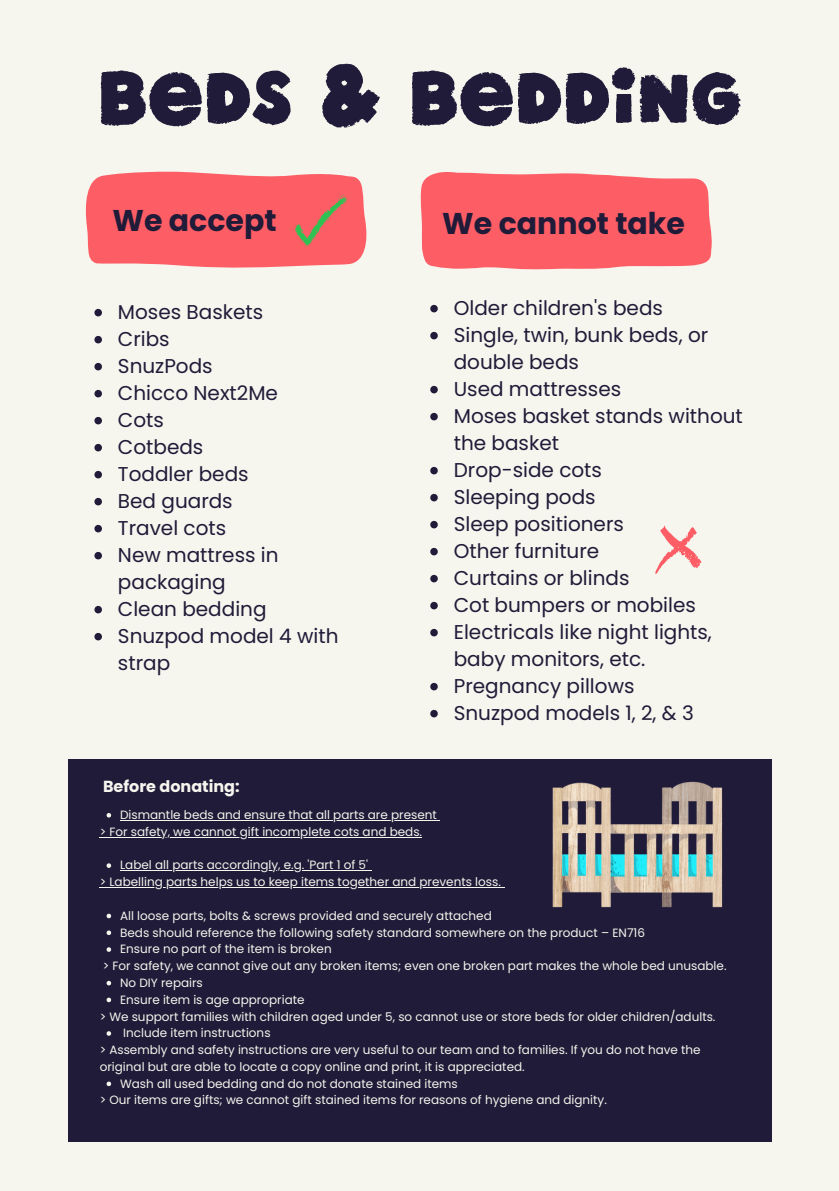
<style>
.page{position:relative;width:839px;height:1191px;background:#fff}
.page>*{position:absolute;margin:0;border:0;box-sizing:border-box;transform-origin:0 0}
.t1{font:74.2px "Super Curious K Regular";color:#201b38}
.t2{font:700 30px "Poppins";color:#201b38}
.t3{font:20px/27px "Poppins";color:#201b38}
.t4{font:700 16px "Poppins";color:#f6f5ee}
.t5{font:12px/16.8px "Poppins";color:#f6f5ee}
</style>
<div class="page">
<div style="left:0;top:0;width:838px;height:1191px;background:#f6f5ee"></div>
<svg style="left:430px;top:305px;width:8px;height:7px"></svg>
<svg style="left:430px;top:332px;width:8px;height:7px"></svg>
<svg style="left:430px;top:386px;width:8px;height:7px"></svg>
<svg style="left:430px;top:413px;width:8px;height:7px"></svg>
<svg style="left:430px;top:467px;width:8px;height:7px"></svg>
<svg style="left:430px;top:494px;width:8px;height:7px"></svg>
<svg style="left:430px;top:521px;width:8px;height:7px"></svg>
<svg style="left:430px;top:548px;width:8px;height:7px"></svg>
<svg style="left:430px;top:575px;width:8px;height:7px"></svg>
<svg style="left:430px;top:602px;width:8px;height:7px"></svg>
<svg style="left:430px;top:629px;width:8px;height:7px"></svg>
<svg style="left:430px;top:683px;width:8px;height:7px"></svg>
<svg style="left:430px;top:710px;width:8px;height:7px"></svg>
<div style="left:68px;top:759px;width:703px;height:382px;background:#201b38"></div>
<svg style="left:421px;top:172px;width:291px;height:97px;background:#fc666d"></svg>
<svg style="left:85px;top:172px;width:282px;height:96px;background:#f96a6f"></svg>
<svg style="left:655px;top:526px;width:46px;height:48px"></svg>
<img style="left:552px;top:781px;width:171px;height:127px">
<svg style="left:94px;top:309px;width:8px;height:7px"></svg>
<svg style="left:94px;top:336px;width:8px;height:7px"></svg>
<svg style="left:94px;top:363px;width:8px;height:7px"></svg>
<svg style="left:94px;top:390px;width:8px;height:7px"></svg>
<svg style="left:94px;top:417px;width:8px;height:7px"></svg>
<svg style="left:94px;top:444px;width:8px;height:7px"></svg>
<svg style="left:94px;top:471px;width:8px;height:7px"></svg>
<svg style="left:94px;top:498px;width:8px;height:7px"></svg>
<svg style="left:94px;top:525px;width:8px;height:7px"></svg>
<svg style="left:94px;top:552px;width:8px;height:7px"></svg>
<svg style="left:94px;top:606px;width:8px;height:7px"></svg>
<svg style="left:94px;top:633px;width:8px;height:7px"></svg>
<svg style="left:107px;top:813px;width:4px;height:5px"></svg>
<hr style="left:120px;top:820px;width:317px;height:1px;background:#f6f5ee">
<hr style="left:100px;top:837px;width:322px;height:1px;background:#f6f5ee">
<svg style="left:107px;top:863px;width:4px;height:5px"></svg>
<hr style="left:120px;top:870px;width:248px;height:1px;background:#f6f5ee">
<hr style="left:100px;top:887px;width:401px;height:1px;background:#f6f5ee">
<svg style="left:107px;top:914px;width:4px;height:4px"></svg>
<svg style="left:107px;top:930px;width:4px;height:5px"></svg>
<svg style="left:107px;top:947px;width:4px;height:5px"></svg>
<svg style="left:107px;top:981px;width:4px;height:4px"></svg>
<svg style="left:107px;top:998px;width:4px;height:4px"></svg>
<svg style="left:107px;top:1031px;width:4px;height:5px"></svg>
<svg style="left:107px;top:1082px;width:4px;height:4px"></svg>
<p class="t1" style="left:97px;top:63px;width:646px">BEDS &amp; BEDDING</p>
<p class="t2" style="left:112px;top:199px;width:166px">We accept</p>
<p class="t2" style="left:442px;top:203px;width:244px">We cannot take</p>
<p class="t3" style="left:118px;top:299px;width:147px">Moses Baskets</p>
<p class="t3" style="left:118px;top:326px;width:53px">Cribs</p>
<p class="t3" style="left:118px;top:353px;width:96px">SnuzPods</p>
<p class="t3" style="left:118px;top:380px;width:161px">Chicco Next2Me</p>
<p class="t3" style="left:118px;top:407px;width:47px">Cots</p>
<p class="t3" style="left:118px;top:434px;width:87px">Cotbeds</p>
<p class="t3" style="left:118px;top:461px;width:132px">Toddler beds</p>
<p class="t3" style="left:118px;top:488px;width:116px">Bed guards</p>
<p class="t3" style="left:118px;top:515px;width:110px">Travel cots</p>
<p class="t3" style="left:118px;top:542px;width:162px">New mattress in packaging</p>
<p class="t3" style="left:118px;top:596px;width:150px">Clean bedding</p>
<p class="t3" style="left:118px;top:623px;width:222px">Snuzpod model 4 with strap</p>
<p class="t4" style="left:103px;top:775px;width:138px">Before donating:</p>
<h1 class="t3" style="left:454px;top:295px;width:211px">Older children's beds</h1>
<p class="t3" style="left:454px;top:322px;width:256px">Single, twin, bunk beds, or double beds</p>
<h2 class="t3" style="left:454px;top:376px;width:169px">Used mattresses</h2>
<p class="t3" style="left:454px;top:403px;width:290px">Moses basket stands without the basket</p>
<p class="t3" style="left:454px;top:457px;width:150px">Drop-side cots</p>
<h2 class="t3" style="left:454px;top:484px;width:143px">Sleeping pods</h2>
<p class="t3" style="left:454px;top:511px;width:172px">Sleep positioners</p>
<p class="t3" style="left:454px;top:538px;width:147px">Other furniture</p>
<p class="t3" style="left:454px;top:565px;width:177px">Curtains or blinds</p>
<p class="t3" style="left:454px;top:592px;width:244px">Cot bumpers or mobiles</p>
<p class="t3" style="left:454px;top:619px;width:260px">Electricals like night lights, baby monitors, etc.</p>
<p class="t3" style="left:454px;top:673px;width:182px">Pregnancy pillows</p>
<p class="t3" style="left:454px;top:700px;width:241px">Snuzpod models 1, 2, &amp; 3</p>
<p class="t5" style="left:120px;top:806px;width:318px">Dismantle beds and ensure that all parts are present</p>
<p class="t5" style="left:100px;top:823px;width:324px">&gt; For safety, we cannot gift incomplete cots and beds.</p>
<p class="t5" style="left:120px;top:857px;width:249px">Label all parts accordingly, e.g. 'Part 1 of 5'</p>
<p class="t5" style="left:100px;top:874px;width:402px">&gt; Labelling parts helps us to keep items together and prevents loss.</p>
<h4 class="t5" style="left:120px;top:907px;width:373px">All loose parts, bolts &amp; screws provided and securely attached</h4>
<p class="t5" style="left:120px;top:924px;width:526px">Beds should reference the following safety standard somewhere on the product – EN716</p>
<p class="t5" style="left:120px;top:941px;width:213px">Ensure no part of the item is broken</p>
<p class="t5" style="left:103px;top:958px;width:625px">&gt; For safety, we cannot give out any broken items; even one broken part makes the whole bed unusable.</p>
<p class="t5" style="left:120px;top:974px;width:84px">No DIY repairs</p>
<p class="t5" style="left:120px;top:991px;width:186px">Ensure item is age appropriate</p>
<p class="t5" style="left:100px;top:1008px;width:617px">&gt; We support families with children aged under 5, so cannot use or store beds for older children/adults.</p>
<p class="t5" style="left:123px;top:1025px;width:149px">Include item instructions</p>
<p class="t5" style="left:100px;top:1042px;width:602px">&gt; Assembly and safety instructions are very useful to our team and to families. If you do not have the original but are able to locate a copy online and print, it is appreciated.</p>
<p class="t5" style="left:120px;top:1075px;width:339px">Wash all used bedding and do not donate stained items</p>
<p class="t5" style="left:100px;top:1092px;width:508px">&gt; Our items are gifts; we cannot gift stained items for reasons of hygiene and dignity.</p>
</div>
